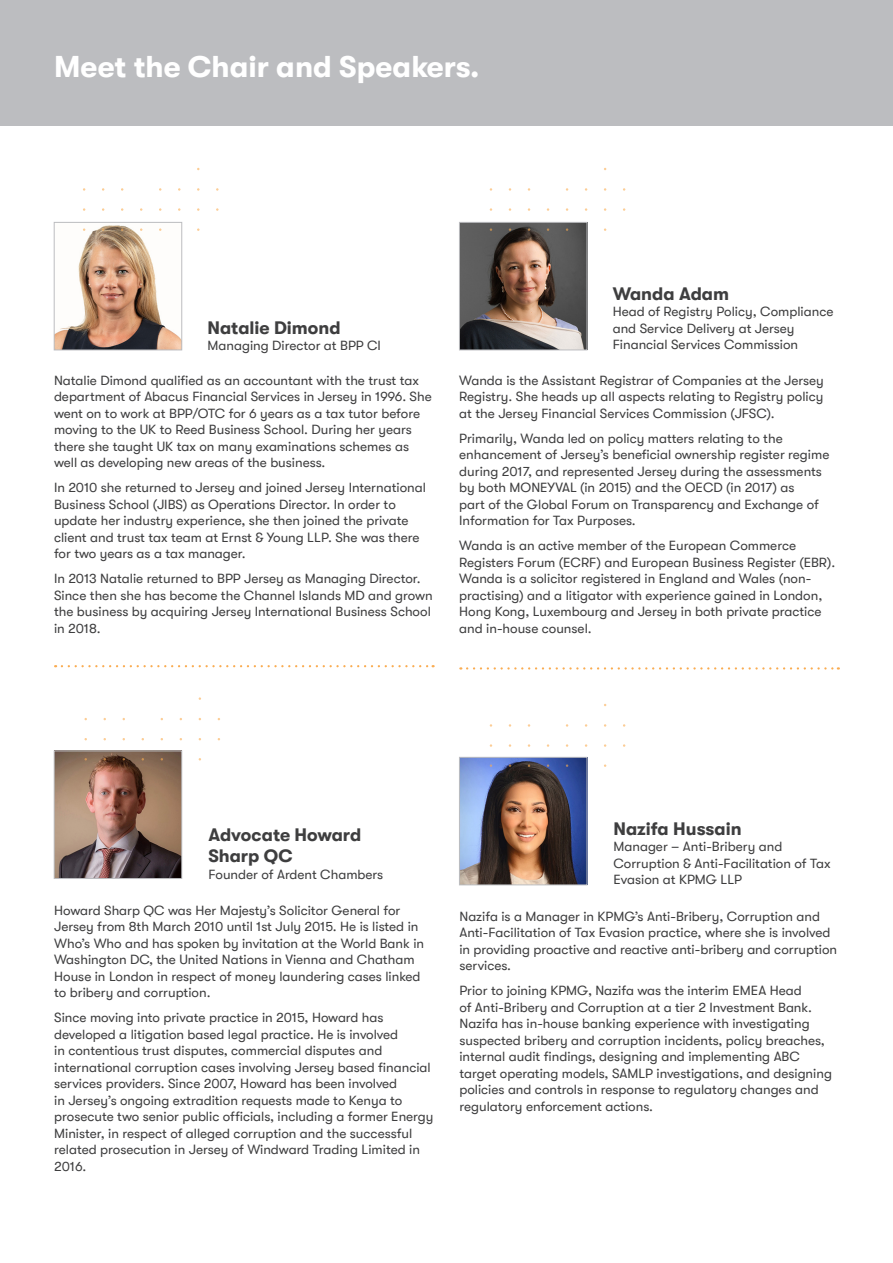
<style>
.page{position:relative;width:893px;height:1263px;background:#fff}
.page>*{position:absolute;margin:0;border:0;box-sizing:border-box;transform-origin:0 0}
.t1{font:700 30px "GT Walsheim";color:#fff}
.t2{font:700 18px/21px "GT Walsheim";color:#3e3e3f}
.t3{font:13.5px/16.5px "GT Walsheim";color:#3e3e3f}
</style>
<div class="page">
<img style="left:461px;top:224px;width:124px;height:124px">
<div style="left:459px;top:222px;width:128px;height:128px;border:1px solid #bcbdc0"></div>
<div style="left:0;top:0;width:893px;height:125px;background:#bcbdc0"></div>
<img style="left:56px;top:225px;width:124px;height:123px">
<div style="left:54px;top:222px;width:128px;height:128px;border:1px solid #bcbdc0"></div>
<svg style="left:62px;top:665px;width:372px;height:2px"></svg>
<img style="left:56px;top:753px;width:124px;height:124px">
<div style="left:54px;top:751px;width:128px;height:128px;border:1px solid #bcbdc0"></div>
<svg style="left:467px;top:667px;width:372px;height:2px"></svg>
<img style="left:461px;top:759px;width:124px;height:124px">
<div style="left:459px;top:757px;width:128px;height:128px;border:1px solid #bcbdc0"></div>
<p class="t1" style="left:54px;top:50px;width:427px">Meet the Chair and Speakers.</p>
<p class="t2" style="left:207px;top:317px;width:135px">Natalie Dimond</p>
<p class="t3" style="left:207px;top:337px;width:175px">Managing Director at BPP CI</p>
<p class="t3" style="left:54px;top:372px;width:379px">Natalie Dimond qualified as an accountant with the trust tax department of Abacus Financial Services in Jersey in 1996. She went on to work at BPP/OTC for 6 years as a tax tutor before moving to the UK to Reed Business School. During her years there she taught UK tax on many examinations schemes as well as developing new areas of the business.</p>
<p class="t3" style="left:54px;top:479px;width:373px">In 2010 she returned to Jersey and joined Jersey International Business School (JIBS) as Operations Director. In order to update her industry experience, she then joined the private client and trust tax team at Ernst &amp; Young LLP. She was there for two years as a tax manager.</p>
<p class="t3" style="left:54px;top:570px;width:380px">In 2013 Natalie returned to BPP Jersey as Managing Director.<br>Since then she has become the Channel Islands MD and grown the business by acquiring Jersey International Business School in 2018.</p>
<p class="t2" style="left:613px;top:283px;width:118px">Wanda Adam</p>
<p class="t3" style="left:613px;top:303px;width:222px">Head of Registry Policy, Compliance and Service Delivery at Jersey<br>Financial Services Commission</p>
<p class="t3" style="left:459px;top:372px;width:366px;text-align:justify">Wanda is the Assistant Registrar of Companies at the Jersey Registry. She heads up all aspects relating to Registry policy at the Jersey Financial Services Commission (JFSC).</p>
<p class="t3" style="left:459px;top:430px;width:372px">Primarily, Wanda led on policy matters relating to the enhancement of Jersey’s beneficial ownership register regime during 2017, and represented Jersey during the assessments by both MONEYVAL (in 2015) and the OECD (in 2017) as<br>part of the Global Forum on Transparency and Exchange of Information for Tax Purposes.</p>
<p class="t3" style="left:459px;top:537px;width:377px">Wanda is an active member of the European Commerce Registers Forum (ECRF) and European Business Register (EBR).<br>Wanda is a solicitor registered in England and Wales (non&shy;practising) and a litigator with experience gained in London, Hong Kong, Luxembourg and Jersey in both private practice and in-house counsel.</p>
<p class="t2" style="left:208px;top:824px;width:154px">Advocate Howard<br>Sharp QC</p>
<p class="t3" style="left:208px;top:866px;width:176px">Founder of Ardent Chambers</p>
<p class="t3" style="left:54px;top:902px;width:372px">Howard Sharp QC was Her Majesty’s Solicitor General for Jersey from 8th March 2010 until 1st July 2015. He is listed in Who’s Who and has spoken by invitation at the World Bank in Washington DC, the United Nations in Vienna and Chatham House in London in respect of money laundering cases linked to bribery and corruption.</p>
<p class="t3" style="left:54px;top:1009px;width:381px">Since moving into private practice in 2015, Howard has developed a litigation based legal practice. He is involved<br>in contentious trust disputes, commercial disputes and international corruption cases involving Jersey based financial services providers. Since 2007, Howard has been involved<br>in Jersey’s ongoing extradition requests made to Kenya to prosecute two senior public officials, including a former Energy Minister, in respect of alleged corruption and the successful related prosecution in Jersey of Windward Trading Limited in 2016.</p>
<p class="t2" style="left:613px;top:818px;width:130px">Nazifa Hussain</p>
<p class="t3" style="left:613px;top:838px;width:219px">Manager – Anti-Bribery and<br>Corruption &amp; Anti-Facilitation of Tax<br>Evasion at KPMG LLP</p>
<p class="t3" style="left:459px;top:908px;width:379px">Nazifa is a Manager in KPMG’s Anti-Bribery, Corruption and Anti-Facilitation of Tax Evasion practice, where she is involved in providing proactive and reactive anti-bribery and corruption services.</p>
<p class="t3" style="left:459px;top:983px;width:374px">Prior to joining KPMG, Nazifa was the interim EMEA Head<br>of Anti-Bribery and Corruption at a tier 2 Investment Bank.<br>Nazifa has in-house banking experience with investigating suspected bribery and corruption incidents, policy breaches, internal audit findings, designing and implementing ABC target operating models, SAMLP investigations, and designing policies and controls in response to regulatory changes and regulatory enforcement actions.</p>
</div>
